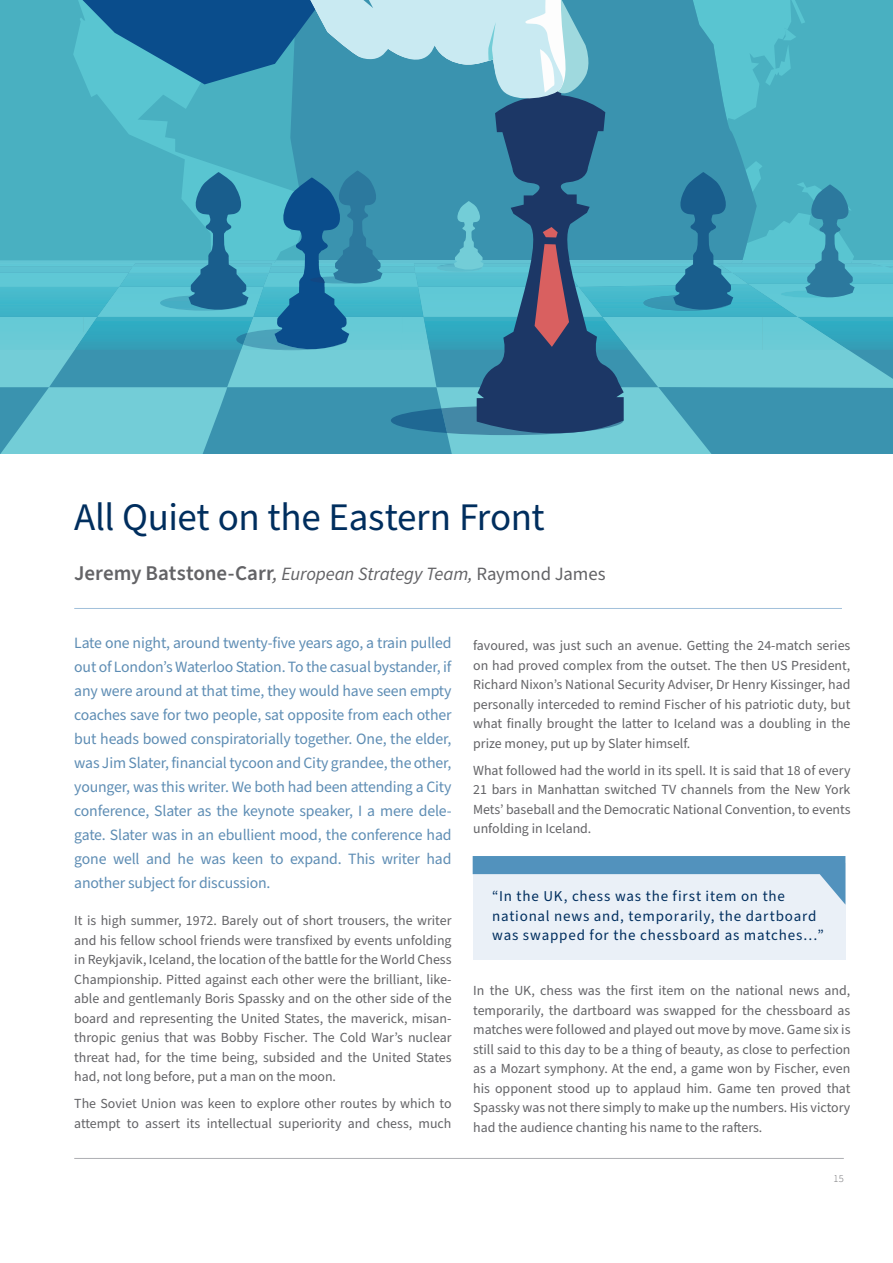
<style>
.page{position:relative;width:893px;height:1263px;background:#fff}
.page>*{position:absolute;margin:0;border:0;box-sizing:border-box;transform-origin:0 0}
.t1{font:39px "Source Sans Pro";letter-spacing:-.01em;color:#002e5e}
.t2{font:italic 18.75px "Source Sans Pro";letter-spacing:-.01em;color:#636366}
.t3{font:15.75px/24px "Source Sans Pro";letter-spacing:-.01em;color:#5e8db4;text-align:justify}
.t4{font:15px/19.5px "Source Sans Pro";letter-spacing:.055em;color:#002e5e}
.t5{font:13.8px/19.5px "Source Sans Pro";color:#636366;text-align:justify}
.t6{font:300 10.5px "Source Sans Pro";color:#636366}
.s1{font-weight:600;font-style:normal;font-size:21px}
.s2{font-size:21px}
.s3{font-style:normal}
</style>
<div class="page">
<hr style="left:74px;top:1158px;width:770px;height:1px;background:#adaeb2">
<div style="left:0;top:0;width:893px;height:454px;background:#49b0c1"></div>
<svg style="left:105px;top:104px;width:97px;height:57px"></svg>
<svg style="left:757px;top:0;width:48px;height:97px"></svg>
<svg style="left:290px;top:0;width:467px;height:161px;background:#3f9bb4"></svg>
<svg style="left:477px;top:58px;width:147px;height:103px;background:#295f86"></svg>
<svg style="left:0;top:161px;width:893px;height:293px"></svg>
<svg style="left:73px;top:0;width:519px;height:104px;background:#61a6c1"></svg>
<div style="left:473px;top:863px;width:372px;height:97px;background:#eaf0f7"></div>
<svg style="left:473px;top:856px;width:372px;height:48px"></svg>
<hr style="left:74px;top:608px;width:768px;height:1px;background:#a1c0db">
<h1 class="t1" style="left:74px;top:491px;width:472px">All Quiet on the Eastern Front</h1>
<h2 class="t2" style="left:74px;top:561px;width:533px"><span class="s1">Jeremy Batstone-Carr</span><span class="s2">,</span> European Strategy Team, <span class="s3">Raymond James</span></h2>
<p class="t3" style="left:74px;top:631px;width:379px">Late one night, around twenty-five years ago, a train pulled out of London’s Waterloo Station. To the casual bystander, if any were around at that time, they would have seen empty coaches save for two people, sat opposite from each other but heads bowed conspiratorially together. One, the elder, was Jim Slater, financial tycoon and City grandee, the other, younger, was this writer. We both had been attending a City conference, Slater as the keynote speaker, I a mere dele&shy;gate. Slater was in an ebullient mood, the conference had gone well and he was keen to expand. This writer had another subject for discussion.</p>
<p class="t5" style="left:74px;top:911px;width:379px">It is high summer, 1972. Barely out of short trousers, the writer and his fellow school friends were transfixed by events unfolding in Reykjavik, Iceland, the location of the battle for the World Chess Championship. Pitted against each other were the brilliant, like&shy;able and gentlemanly Boris Spassky and on the other side of the board and representing the United States, the maverick, misan&shy;thropic genius that was Bobby Fischer. The Cold War’s nuclear threat had, for the time being, subsided and the United States had, not long before, put a man on the moon.</p>
<p class="t5" style="left:74px;top:1094px;width:379px">The Soviet Union was keen to explore other routes by which to attempt to assert its intellectual superiority and chess, much</p>
<p class="t5" style="left:473px;top:636px;width:379px">favoured, was just such an avenue. Getting the 24-match series on had proved complex from the outset. The then US President, Richard Nixon’s National Security Adviser, Dr Henry Kissinger, had personally interceded to remind Fischer of his patriotic duty, but what finally brought the latter to Iceland was a doubling in the prize money, put up by Slater himself.</p>
<p class="t5" style="left:473px;top:761px;width:379px">What followed had the world in its spell. It is said that 18 of every 21 bars in Manhattan switched TV channels from the New York Mets’ baseball and the Democratic National Convention, to events unfolding in Iceland.</p>
<p class="t4" style="left:492px;top:887px;width:333px">“In the UK, chess was the first item on the national news and, temporarily, the dartboard was swapped for the chessboard as matches…”</p>
<p class="t5" style="left:473px;top:981px;width:379px">In the UK, chess was the first item on the national news and, temporarily, the dartboard was swapped for the chessboard as matches were followed and played out move by move. Game six is still said to this day to be a thing of beauty, as close to perfection as a Mozart symphony. At the end, a game won by Fischer, even his opponent stood up to applaud him. Game ten proved that Spassky was not there simply to make up the numbers. His victory had the audience chanting his name to the rafters.</p>
<p class="t6" style="left:833px;top:1171px;width:12px">15</p>
</div>
